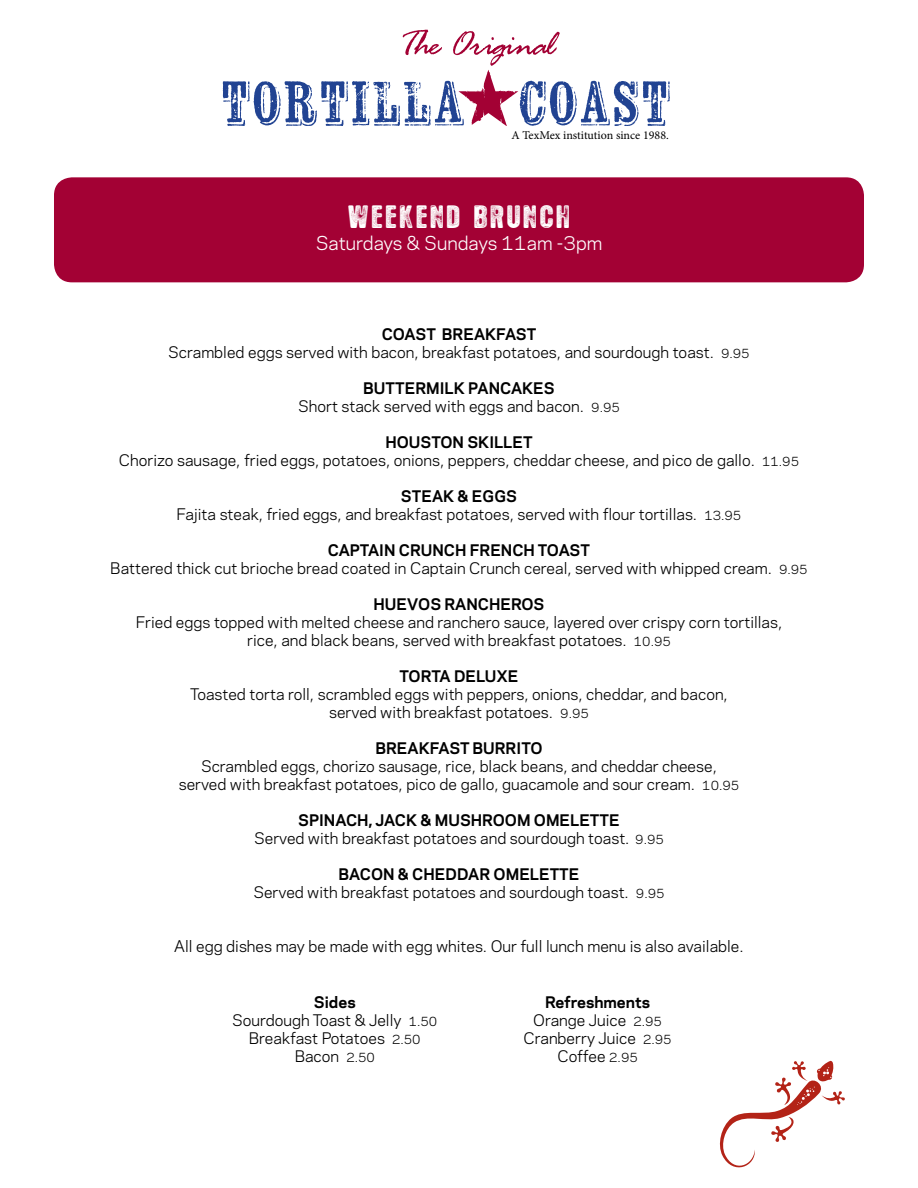
<style>
.page{position:relative;width:918px;height:1188px;background:#fff}
.page>*{position:absolute;margin:0;border:0;box-sizing:border-box;transform-origin:0 0}
.t1{font:25.5px "Hotel Coral Essex";letter-spacing:.15em;color:#fff}
.t2{font:18px "Galaxie Polaris";color:#fff}
.t3{font:15px/18px "Galaxie Polaris";color:#000;text-align:center}
.t4{font:700 15px "Galaxie Polaris";color:#000}
.t5{font:12px "Minion Pro";color:#000}
.s1{font-weight:700}
.s2{font-size:12px}
</style>
<div class="page">
<div style="left:54px;top:177px;width:810px;height:105px;background:#a30134;border-radius:18px"></div>
<svg style="left:719px;top:1061px;width:126px;height:107px"></svg>
<svg style="left:223px;top:30px;width:446px;height:96px"></svg>
<p class="t5" style="left:511px;top:128px;width:159px">A TexMex institution since 1988.</p>
<h1 class="t1" style="left:348px;top:205px;width:223px">WEEKEND BRUNCH</h1>
<p class="t2" style="left:316px;top:235px;width:288px">Saturdays &amp; Sundays 11am -3pm</p>
<p class="t3" style="left:168px;top:326px;width:583px"><span class="s1">COAST BREAKFAST<br></span>Scrambled eggs served with bacon, breakfast potatoes, and sourdough toast. <span class="s2">9.95</span></p>
<p class="t3" style="left:298px;top:380px;width:323px"><span class="s1">BUTTERMILK PANCAKES<br></span>Short stack served with eggs and bacon. <span class="s2">9.95</span></p>
<p class="t3" style="left:119px;top:434px;width:682px"><span class="s1">HOUSTON SKILLET<br></span>Chorizo sausage, fried eggs, potatoes, onions, peppers, cheddar cheese, and pico de gallo. <span class="s2">11.95</span></p>
<p class="t3" style="left:177px;top:488px;width:566px"><span class="s1">STEAK &amp; EGGS<br></span>Fajita steak, fried eggs, and breakfast potatoes, served with flour tortillas. <span class="s2">13.95</span></p>
<p class="t3" style="left:110px;top:542px;width:699px"><span class="s1">CAPTAIN CRUNCH FRENCH TOAST<br></span>Battered thick cut brioche bread coated in Captain Crunch cereal, served with whipped cream. <span class="s2">9.95</span></p>
<p class="t4" style="left:374px;top:598px;width:172px">HUEVOS RANCHEROS</p>
<p class="t3" style="left:136px;top:614px;width:648px">Fried eggs topped with melted cheese and ranchero sauce, layered over crispy corn tortillas, rice, and black beans, served with breakfast potatoes. <span class="s2">10.95</span></p>
<p class="t4" style="left:399px;top:670px;width:121px">TORTA DELUXE</p>
<p class="t3" style="left:190px;top:686px;width:539px">Toasted torta roll, scrambled eggs with peppers, onions, cheddar, and bacon, served with breakfast potatoes. <span class="s2">9.95</span></p>
<p class="t4" style="left:375px;top:742px;width:169px">BREAKFAST BURRITO</p>
<p class="t3" style="left:179px;top:758px;width:562px">Scrambled eggs, chorizo sausage, rice, black beans, and cheddar cheese, served with breakfast potatoes, pico de gallo, guacamole and sour cream. <span class="s2">10.95</span></p>
<p class="t3" style="left:254px;top:812px;width:411px"><span class="s1">SPINACH, JACK &amp; MUSHROOM OMELETTE<br></span>Served with breakfast potatoes and sourdough toast. <span class="s2">9.95</span></p>
<p class="t3" style="left:253px;top:866px;width:413px"><span class="s1">BACON &amp; CHEDDAR OMELETTE<br></span>Served with breakfast potatoes and sourdough toast. <span class="s2">9.95</span></p>
<p class="t3" style="left:174px;top:938px;width:571px">All egg dishes may be made with egg whites. Our full lunch menu is also available.</p>
<p class="t3" style="left:232px;top:995px;width:207px"><span class="s1">Sides<br></span>Sourdough Toast &amp; Jelly <span class="s2">1.50<br></span>Breakfast Potatoes <span class="s2">2.50<br></span>Bacon <span class="s2">2.50</span></p>
<p class="t3" style="left:524px;top:995px;width:150px"><span class="s1">Refreshments<br></span>Orange Juice <span class="s2">2.95<br></span>Cranberry Juice <span class="s2">2.95<br></span>Coffee <span class="s2">2.95</span></p>
</div>
